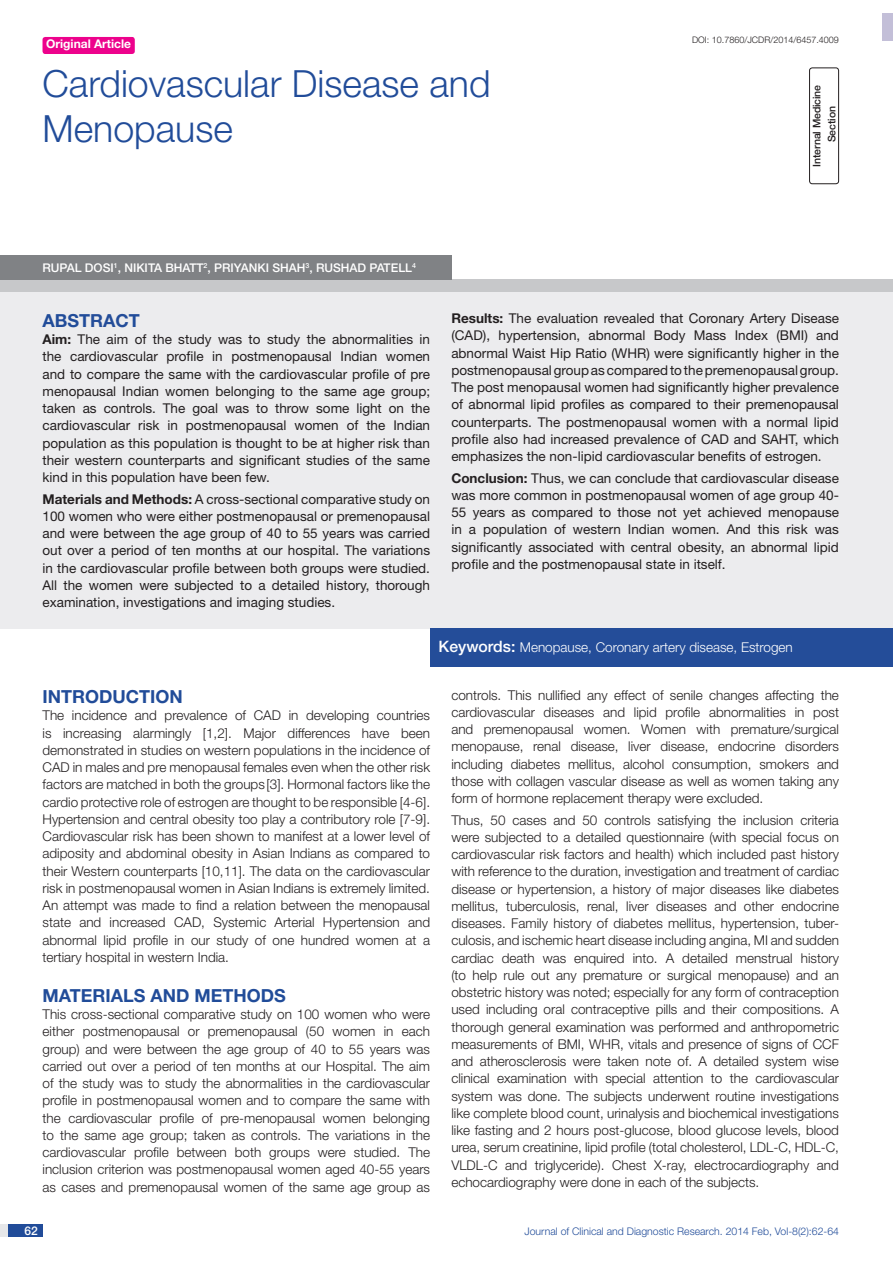
<style>
.page{position:relative;width:893px;height:1263px;background:#fff}
.page>*{position:absolute;margin:0;border:0;box-sizing:border-box;transform-origin:0 0}
.t1{font:300 37.5px/45px "Helvetica Neue";color:#214c99}
.Level_1{font:700 18px "Helvetica Neue";color:#214c99}
.Abstract_head{font:700 18px "Helvetica Neue";color:#214c99}
.Body_text{font:300 13.5px/17.2px "Helvetica Neue";color:#231f20;text-align:justify}
.Abstract_text{font:13.5px/17.2px "Helvetica Neue";color:#231f20;text-align:justify}
.t2{font:300 13.5px "Helvetica Neue";color:#fff}
.Author{font:500 12px "Helvetica Neue";color:#fff}
.t3{font:700 12px "Helvetica Neue";color:#fff}
.t4{font:300 10.5px "Helvetica Neue";color:#214c99}
.con_particulars{font:500 10.5px "Helvetica Neue";letter-spacing:-.01em;color:#231f20}
.DOI{font:300 9px "Helvetica Neue";color:#231f20}
.s1{color:#244d99}
.s2{font-weight:700}
.s3{font-weight:500;font-size:15.75px}
</style>
<div class="page">
<div style="left:0;top:1224px;width:43px;height:13px;background:#e6e7e9"></div>
<div style="left:8px;top:1224px;width:35px;height:13px;background:#214c99"></div>
<div style="left:43px;top:37px;width:92px;height:17px;background:#ed028c;border-radius:3px"></div>
<div style="left:0;top:279px;width:893px;height:13px;background:#c7c8ca"></div>
<div style="left:809px;top:67px;width:30px;height:117px;border:1px solid #231f20;border-radius:3px"></div>
<div style="left:0;top:255px;width:451px;height:25px;background:#808285"></div>
<div style="left:0;top:292px;width:893px;height:336px;background:#ececee"></div>
<div style="left:430px;top:628px;width:463px;height:38px;background:#244d99"></div>
<div style="left:882px;top:13px;width:11px;height:28px;background:#c3bfd8"></div>
<p class="t3" style="left:46px;top:37px;width:87px">Original Article</p>
<p class="t1" style="left:43px;top:60px;width:450px">Cardiovascular Disease and<br>Menopause</p>
<p class="Author" style="left:43px;top:260px;width:375px">RUPAL DOSI <sup>1</sup>, NIKITA BHATT<sup>2</sup>, PRIYANKI SHAH<sup>3</sup>, RUSHAD PATELL<sup>4</sup></p>
<p class="DOI" style="left:692px;top:35px;width:148px">DOI: 10.7860/JCDR/2014/6457.4009</p>
<p class="con_particulars" style="left:810px;top:167px;width:84px;rotate:-90deg">INTERNAL MEDICINE</p>
<p class="con_particulars" style="left:825px;top:142px;width:38px;rotate:-90deg">SECTION</p>
<p class="Abstract_head" style="left:43px;top:309px;width:99px">ABST<span class="s1">RAC</span>T</p>
<p class="Abstract_text" style="left:43px;top:330px;width:389px"><span class="s2">Aim:</span> The aim of the study was to study the abnormalities in the cardiovascular profile in postmenopausal Indian women and to compare the same with the cardiovascular profile of pre menopausal Indian women belonging to the same age group; taken as controls. The goal was to throw some light on the cardiovascular risk in postmenopausal women of the Indian population as this population is thought to be at higher risk than their western counterparts and significant studies of the same kind in this population have been few.</p>
<p class="Abstract_text" style="left:43px;top:490px;width:389px"><span class="s2">Materials and Methods:</span> A cross-sectional comparative study on 100 women who were either postmenopausal or premenopausal and were between the age group of 40 to 55 years was carried out over a period of ten months at our hospital. The variations in the cardiovascular profile between both groups were studied.<br>All the women were subjected to a detailed history, thorough examination, investigations and imaging studies.</p>
<p class="Abstract_text" style="left:451px;top:310px;width:389px"><span class="s2">Results:</span> The evaluation revealed that Coronary Artery Disease (CAD), hypertension, abnormal Body Mass Index (BMI) and abnormal Waist Hip Ratio (WHR) were significantly higher in the postmenopausal group as compared to the premenopausal group.<br>The post menopausal women had significantly higher prevalence of abnormal lipid profiles as compared to their premenopausal counterparts. The postmenopausal women with a normal lipid profile also had increased prevalence of CAD and SAHT, which emphasizes the non-lipid cardiovascular benefits of estrogen.</p>
<p class="Abstract_text" style="left:451px;top:469px;width:389px"><span class="s2">Conclusion:</span> Thus, we can conclude that cardiovascular disease was more common in postmenopausal women of age group 40- 55 years as compared to those not yet achieved menopause in a population of western Indian women. And this risk was significantly associated with central obesity, an abnormal lipid profile and the postmenopausal state in itself.</p>
<p class="t2" style="left:439px;top:639px;width:356px"><span class="s3">KEYWORDS:</span> Menopause, Coronary artery disease, Estrogen</p>
<p class="Level_1" style="left:43px;top:685px;width:142px">INTRODUCTION</p>
<p class="Body_text" style="left:43px;top:706px;width:389px">The incidence and prevalence of CAD in developing countries is increasing alarmingly [1,2]. Major differences have been demonstrated in studies on western populations in the incidence of CAD in males and pre menopausal females even when the other risk factors are matched in both the groups [3]. Hormonal factors like the cardio protective role of estrogen are thought to be responsible [4-6].<br>Hypertension and central obesity too play a contributory role [7-9].<br>Cardiovascular risk has been shown to manifest at a lower level of adiposity and abdominal obesity in Asian Indians as compared to their Western counterparts [10,11]. The data on the cardiovascular risk in postmenopausal women in Asian Indians is extremely limited.<br>An attempt was made to find a relation between the menopausal state and increased CAD, Systemic Arterial Hypertension and abnormal lipid profile in our study of one hundred women at a tertiary hospital in western India.</p>
<p class="Level_1" style="left:43px;top:984px;width:245px">MATERIALS AND METHODS</p>
<p class="Body_text" style="left:43px;top:1005px;width:389px">This cross-sectional comparative study on 100 women who were either postmenopausal or premenopausal (50 women in each group) and were between the age group of 40 to 55 years was carried out over a period of ten months at our Hospital. The aim of the study was to study the abnormalities in the cardiovascular profile in postmenopausal women and to compare the same with the cardiovascular profile of pre-menopausal women belonging to the same age group; taken as controls. The variations in the cardiovascular profile between both groups were studied. The inclusion criterion was postmenopausal women aged 40-55 years as cases and premenopausal women of the same age group as</p>
<p class="Body_text" style="left:451px;top:686px;width:389px">controls. This nullified any effect of senile changes affecting the cardiovascular diseases and lipid profile abnormalities in post and premenopausal women. Women with premature/surgical menopause, renal disease, liver disease, endocrine disorders including diabetes mellitus, alcohol consumption, smokers and those with collagen vascular disease as well as women taking any form of hormone replacement therapy were excluded.</p>
<p class="Body_text" style="left:451px;top:811px;width:389px;text-align:left">Thus, 50 cases and 50 controls satisfying the inclusion criteria were subjected to a detailed questionnaire (with special focus on cardiovascular risk factors and health) which included past history with reference to the duration, investigation and treatment of cardiac disease or hypertension, a history of major diseases like diabetes mellitus, tuberculosis, renal, liver diseases and other endocrine diseases. Family history of diabetes mellitus, hypertension, tuber&shy;culosis, and ischemic heart disease including angina, MI and sudden cardiac death was enquired into. A detailed menstrual history (to help rule out any premature or surgical menopause) and an obstetric history was noted; especially for any form of contraception used including oral contraceptive pills and their compositions. A thorough general examination was performed and anthropometric measurements of BMI, WHR, vitals and presence of signs of CCF and atherosclerosis were taken note of. A detailed system wise clinical examination with special attention to the cardiovascular system was done. The subjects underwent routine investigations like complete blood count, urinalysis and biochemical investigations like fasting and 2 hours post-glucose, blood glucose levels, blood urea, serum creatinine, lipid profile (total cholesterol, LDL-C, HDL-C, VLDL-C and triglyceride). Chest X-ray, electrocardiography and echocardiography were done in each of the subjects.</p>
<p class="Author" style="left:24px;top:1223px;width:15px">62</p>
<p class="t4" style="left:524px;top:1225px;width:316px">Journal of Clinical and Diagnostic Research. 2014 Feb, Vol-8(2):62-64</p>
</div>
